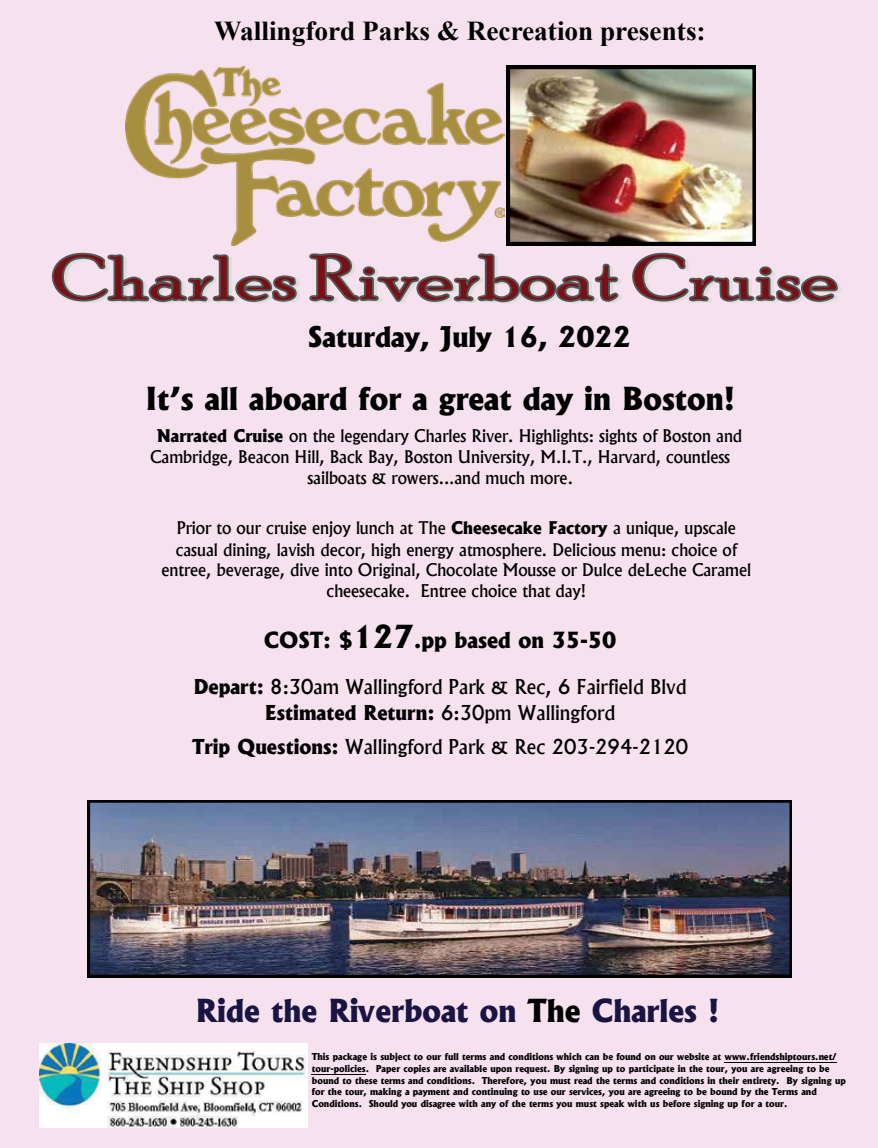
<style>
.page{position:relative;width:878px;height:1148px;background:#f6e1ee}
.page>*{position:absolute;margin:0;border:0;box-sizing:border-box;transform-origin:0 0}
.t1{font:800 30.3px "Albertus";color:#000}
.t2{font:800 30.3px "Albertus";color:#1a1443}
.t3{font:700 27.3px "Times New Roman";color:#000}
.t4{font:800 27.3px "Albertus";color:#000}
.t5{font:800 21.3px "Albertus";color:#000}
.t6{font:500 19.65px/25px "Albertus";color:#000;text-align:center}
.t7{font:500 16.8px "Albertus";color:#000}
.t8{font:500 16.65px/20.9px "Albertus";color:#000;text-align:center}
.t9{font:800 9.15px/11.7px "Albertus";letter-spacing:.005em;color:#000}
.s1{font-weight:800}
.s2{font-size:30.3px}
.s3{color:#000}
</style>
<div class="page">
<hr style="left:724px;top:1062px;width:112px;height:1px;background:#000">
<hr style="left:312px;top:1073px;width:54px;height:1px;background:#000">
<img style="left:88px;top:800px;width:703px;height:177px">
<img style="left:40px;top:1043px;width:267px;height:84px">
<img style="left:126px;top:66px;width:629px;height:180px">
<img style="left:506px;top:66px;width:249px;height:179px">
<svg style="left:51px;top:252px;width:249px;height:51px"></svg>
<svg style="left:309px;top:253px;width:312px;height:51px"></svg>
<svg style="left:632px;top:252px;width:209px;height:51px"></svg>
<h2 class="t3" style="left:214px;top:12px;width:493px">Wallingford Parks &amp; Recreation presents:</h2>
<h2 class="t4" style="left:308px;top:320px;width:325px">Saturday, July 16, 2022</h2>
<h1 class="t1" style="left:145px;top:379px;width:591px">It’s all aboard for a great day in Boston!</h1>
<h3 class="t8" style="left:157px;top:425px;width:587px"><span class="s1">Narrated Cruise</span> on the legendary Charles River. Highlights: sights of Boston and</h3>
<h3 class="t8" style="left:150px;top:446px;width:581px">Cambridge, Beacon Hill, Back Bay, Boston University, M.I.T., Harvard, countless</h3>
<h3 class="t8" style="left:307px;top:467px;width:267px">sailboats &amp; rowers...and much more.</h3>
<p class="t8" style="left:161px;top:518px;width:591px">Prior to our cruise enjoy lunch at The <span class="s1">Cheesecake Factory</span> a unique, upscale casual dining, lavish décor, high energy atmosphere. Delicious menu: choice of entrée, beverage, dive into Original, Chocolate Mousse or Dulce deLeche Caramel</p>
<h3 class="t7" style="left:326px;top:580px;width:261px">cheesecake. Entrée choice that day!</h3>
<h3 class="t5" style="left:264px;top:626px;width:354px">COST: $<span class="s2">127</span>.pp based on 35-50</h3>
<h3 class="t6" style="left:193px;top:674px;width:495px"><span class="s1">Depart:</span> 8:30am Wallingford Park &amp; Rec, 6 Fairfield Blvd<br><span class="s1">Estimated Return:</span> 6:30pm Wallingford</h3>
<h3 class="t6" style="left:192px;top:734px;width:497px"><span class="s1">Trip Questions:</span> Wallingford Park &amp; Rec 203-294-2120</h3>
<h1 class="t2" style="left:196px;top:992px;width:525px">Ride the Riverboat on <span class="s3">The</span> Charles !</h1>
<p class="t9" style="left:312px;top:1051px;width:535px">This package is subject to our full terms and conditions which can be found on our website at www.friendshiptours.net/ tour-policies. Paper copies are available upon request. By signing up to participate in the tour, you are agreeing to be bound to these terms and conditions. Therefore, you must read the terms and conditions in their entirety. By signing up for the tour, making a payment and continuing to use our services, you are agreeing to be bound by the Terms and Conditions. Should you disagree with any of the terms you must speak with us before signing up for a tour.</p>
</div>
